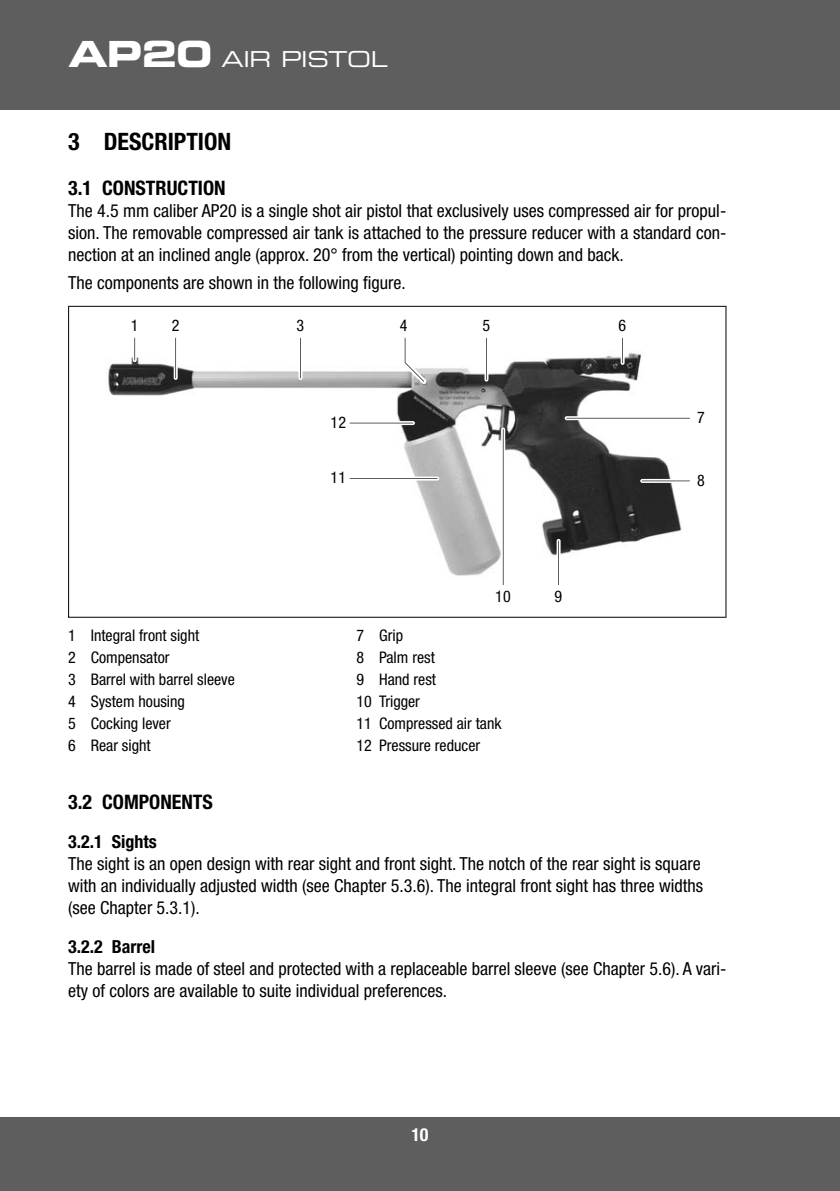
<style>
.page{position:relative;width:840px;height:1191px;background:#fff}
.page>*{position:absolute;margin:0;border:0;box-sizing:border-box;transform-origin:0 0}
.t1{font:700 condensed 24px "Helvetica Neue LT Pro";color:#000}
.t2{font:22px "Eurostile LT Std Ex 2";letter-spacing:-.02em;color:#fff}
.t3{font:700 condensed 20px "Helvetica Neue LT Pro";color:#000}
.t4{font:condensed 18px/22px "Helvetica Neue LT Pro";color:#000}
.t5{font:700 condensed 18px "Helvetica Neue LT Pro";color:#000}
.t6{font:700 condensed 18px "Helvetica Neue LT Pro";color:#fff}
.t7{font:condensed 16px/22px "Helvetica Neue LT Pro";color:#000}
.t8{font:condensed 16px "Helvetica Neue";color:#000}
.s1{font-family:"Eurostile LT Std Bold Ex 2";font-size:36px}
</style>
<div class="page">
<div style="left:0;top:0;width:839px;height:109px;background:#5e5e5e"></div>
<div style="left:0;top:1117px;width:839px;height:74px;background:#5e5e5e"></div>
<svg style="left:68px;top:306px;width:658px;height:312px"></svg>
<p class="t2" style="left:68px;top:44px;width:320px"><span class="s1">AP20</span> AIR PISTOL</p>
<h1 class="t1" style="left:68px;top:127px;width:165px">3 DESCRIPTION</h1>
<p class="t3" style="left:68px;top:176px;width:159px">3.1 CONSTRUCTION</p>
<p class="t4" style="left:68px;top:199px;width:659px;text-align:justify">The 4.5 mm caliber AP20 is a single shot air pistol that exclusively uses compressed air for propul&shy;sion. The removable compressed air tank is attached to the pressure reducer with a standard con&shy;nection at an inclined angle (approx. 20° from the vertical) pointing down and back.</p>
<p class="t4" style="left:68px;top:271px;width:339px">The components are shown in the following figure.</p>
<p class="t8" style="left:131px;top:316px;width:9px">1</p>
<p class="t8" style="left:172px;top:316px;width:9px">2</p>
<p class="t8" style="left:296px;top:316px;width:9px">3</p>
<p class="t8" style="left:400px;top:316px;width:9px">4</p>
<p class="t8" style="left:482px;top:316px;width:9px">5</p>
<p class="t8" style="left:618px;top:316px;width:9px">6</p>
<p class="t8" style="left:330px;top:413px;width:17px">12</p>
<p class="t8" style="left:330px;top:468px;width:17px">11</p>
<p class="t8" style="left:495px;top:587px;width:17px">10</p>
<p class="t8" style="left:554px;top:587px;width:9px">9</p>
<p class="t7" style="left:68px;top:623px;width:168px">1 Integral front sight<br>2 Compensator<br>3 Barrel with barrel sleeve<br>4 System housing<br>5 Cocking lever<br>6 Rear sight</p>
<p class="t7" style="left:356px;top:623px;width:146px">7 Grip<br>8 Palm rest<br>9 Hand rest<br>10 Trigger<br>11 Compressed air tank<br>12 Pressure reducer</p>
<p class="t8" style="left:696px;top:408px;width:9px">7</p>
<p class="t8" style="left:696px;top:471px;width:9px">8</p>
<p class="t3" style="left:68px;top:790px;width:146px">3.2 COMPONENTS</p>
<p class="t5" style="left:68px;top:831px;width:90px">3.2.1 SIGHTS</p>
<p class="t4" style="left:68px;top:853px;width:636px">The sight is an open design with rear sight and front sight. The notch of the rear sight is square with an individually adjusted width (see Chapter 5.3.6). The integral front sight has three widths (see Chapter 5.3.1).</p>
<p class="t5" style="left:68px;top:936px;width:88px">3.2.2 BARREL</p>
<p class="t4" style="left:68px;top:958px;width:659px">The barrel is made of steel and protected with a replaceable barrel sleeve (see Chapter 5.6). A vari&shy;ety of colors are available to suite individual preferences.</p>
<p class="t6" style="left:411px;top:1124px;width:19px">10</p>
</div>
